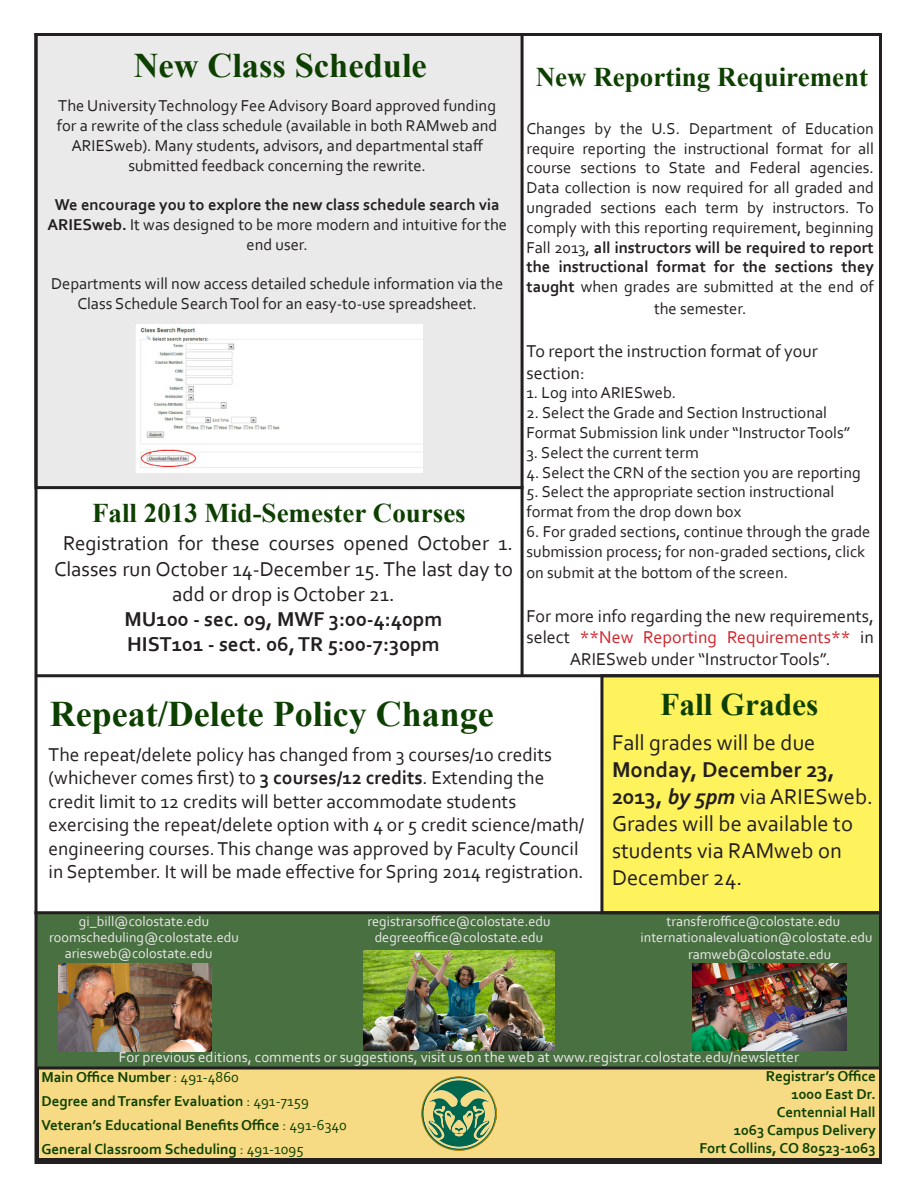
<style>
.page{position:relative;width:918px;height:1188px;background:#fff}
.page>*{position:absolute;margin:0;border:0;box-sizing:border-box;transform-origin:0 0}
.Titles{font:700 36px "Times New Roman";color:#0d4000}
.Titles-2{font:700 34.5px "Times New Roman";color:#0d4000}
.Titles-3{font:700 31.5px "Times New Roman";color:#0d4000}
.Titles-4{font:700 27px "Times New Roman";color:#0d4000}
.Body{font:22.5px/27px "Corbel";color:#231f20}
.Body-2{font:21px/25.2px "Corbel";color:#231f20;text-align:center}
.Body-3{font:700 21px "Corbel";color:#231f20}
.Body-4{font:19.5px/23.4px "Corbel";color:#231f20}
.Body-5{font:18px/21.6px "Corbel";color:#231f20}
.Body-6{font:16.5px/19.8px "Corbel";color:#231f20}
.Body-7{font:700 16.5px/19.8px "Corbel";color:#231f20;text-align:center}
.Bullets{font:700 15px "Corbel";color:#0d4000}
.Bullets-2{font:15px "Corbel";color:#eaeaea}
.Body-8{font:700 15px "Corbel";color:#0d4000}
.Bullets-3{font:14.25px "Corbel";color:#eaeaea}
.s1{font-weight:400}
.s2{font-weight:700}
.s3{color:#d1232a}
.s4{font-weight:700;font-style:italic}
</style>
<div class="page">
<div style="left:36px;top:913px;width:846px;height:248px;background:#497040"></div>
<div style="left:38px;top:1068px;width:842px;height:92px;background:#f6db84"></div>
<div style="left:36px;top:1066px;width:846px;height:95px;border:3px solid #231f20"></div>
<div style="left:36px;top:34px;width:486px;height:454px;background:#eaeaea"></div>
<img style="left:693px;top:963px;width:153px;height:88px">
<img style="left:363px;top:950px;width:192px;height:101px">
<img style="left:58px;top:963px;width:154px;height:88px">
<div style="left:602px;top:676px;width:278px;height:237px;background:#fff35d"></div>
<div style="left:600px;top:674px;width:282px;height:240px;border:3px solid #231f20"></div>
<svg style="left:34px;top:33px;width:4px;height:1131px;background:#484545"></svg>
<hr style="left:879px;top:33px;width:3px;height:1131px;background:#231f20">
<hr style="left:35px;top:33px;width:847px;height:3px;background:#231f20">
<hr style="left:36px;top:1161px;width:846px;height:3px;background:#231f20">
<hr style="left:36px;top:674px;width:846px;height:3px;background:#231f20">
<img style="left:422px;top:1076px;width:74px;height:75px">
<hr style="left:34px;top:911px;width:846px;height:3px;background:#231f20">
<hr style="left:521px;top:486px;width:3px;height:189px;background:#231f20">
<img style="left:136px;top:324px;width:286px;height:148px">
<p class="Titles-2" style="left:134px;top:42px;width:295px">New Class Schedule</p>
<p class="Body-6" style="left:57px;top:95px;width:442px;text-align:center">The University Technology Fee Advisory Board approved funding for a rewrite of the class schedule (available in both RAMweb and ARIESweb). Many students, advisors, and departmental staff submitted feedback concerning the rewrite.</p>
<p class="Body-7" style="left:47px;top:194px;width:461px">We encourage you to explore the new class schedule search via<br>ARIESweb. <span class="s1">It was designed to be more modern and intuitive for the end user.</span></p>
<p class="Body-6" style="left:51px;top:274px;width:454px;text-align:center">Departments will now access detailed schedule information via the<br>Class Schedule Search Tool for an easy-to-use spreadsheet.</p>
<p class="Titles-4" style="left:92px;top:494px;width:375px">Fall 2013 Mid-Semester Courses</p>
<p class="Body-2" style="left:54px;top:530px;width:460px">Registration for these courses opened October 1.<br>Classes run October 14-December 15. The last day to add or drop is October 21.</p>
<p class="Body-3" style="left:125px;top:606px;width:319px">MU100 - sec. 09, MWF 3:00-4:40pm</p>
<p class="Body-3" style="left:127px;top:631px;width:314px">HIST101 - sect. 06, TR 5:00-7:30pm</p>
<p class="Titles-4" style="left:536px;top:58px;width:334px">New Reporting Requirement</p>
<p class="Body-6" style="left:526px;top:118px;width:349px;text-align:justify">Changes by the U.S. Department of Education require reporting the instructional format for all course sections to State and Federal agencies.<br>Data collection is now required for all graded and ungraded sections each term by instructors. To comply with this reporting requirement, beginning Fall 2013, <span class="s2">all instructors will be required to report the instructional format for the sections they taught</span> when grades are submitted at the end of</p>
<p class="Body-6" style="left:654px;top:298px;width:94px">the semester.</p>
<p class="Body-5" style="left:526px;top:340px;width:293px">To report the instruction format of your section:</p>
<p class="Body-6" style="left:526px;top:383px;width:151px">1. Log into ARIESweb.</p>
<p class="Body-6" style="left:526px;top:402px;width:325px">2. Select the Grade and Section Instructional<br>Format Submission link under “Instructor Tools”</p>
<p class="Body-6" style="left:526px;top:442px;width:174px">3. Select the current term</p>
<p class="Body-6" style="left:526px;top:462px;width:336px">4. Select the CRN of the section you are reporting</p>
<p class="Body-6" style="left:526px;top:482px;width:309px">5. Select the appropriate section instructional format from the drop down box</p>
<p class="Body-6" style="left:526px;top:521px;width:345px">6. For graded sections, continue through the grade submission process; for non-graded sections, click</p>
<p class="Body-6" style="left:526px;top:563px;width:263px">on submit at the bottom of the screen.</p>
<p class="Body-5" style="left:526px;top:604px;width:349px;text-align:center">For more info regarding the new requirements, select <span class="s3">**New Reporting Requirements**</span> in<br>ARIESweb under “Instructor Tools”.</p>
<p class="Titles" style="left:50px;top:689px;width:445px">Repeat/Delete Policy Change</p>
<p class="Body-4" style="left:49px;top:742px;width:537px">The repeat/delete policy has changed from 3 courses/10 credits (whichever comes first) to <span class="s2">3 courses/12 credits</span>. Extending the credit limit to 12 credits will better accommodate students exercising the repeat/delete option with 4 or 5 credit science/math/ engineering courses. This change was approved by Faculty Council in September. It will be made effective for Spring 2014 registration.</p>
<p class="Bullets-3" style="left:79px;top:913px;width:132px">gi_bill@colostate.edu</p>
<p class="Bullets-3" style="left:367px;top:913px;width:185px">registrarsoffice@colostate.edu</p>
<p class="Titles-3" style="left:660px;top:682px;width:160px">Fall Grades</p>
<p class="Body" style="left:612px;top:729px;width:263px">Fall grades will be due<br><span class="s2">Monday, December 23,<br>2013,</span> <span class="s4">by 5pm</span> via ARIESweb.<br>Grades will be available to students via RAMweb on<br>December 24.</p>
<p class="Bullets-3" style="left:666px;top:913px;width:175px">transferoffice@colostate.edu</p>
<p class="Bullets-3" style="left:49px;top:929px;width:191px">roomscheduling@colostate.edu</p>
<p class="Bullets-3" style="left:375px;top:929px;width:170px">degreeoffice@colostate.edu</p>
<p class="Bullets-3" style="left:641px;top:929px;width:234px">internationalevaluation@colostate.edu</p>
<p class="Bullets-3" style="left:65px;top:944px;width:149px">ariesweb@colostate.edu</p>
<p class="Bullets-3" style="left:688px;top:945px;width:145px">ramweb@colostate.edu</p>
<p class="Bullets-2" style="left:119px;top:1048px;width:682px">For previous editions, comments or suggestions, visit us on the web at www.registrar.colostate.edu/newsletter</p>
<p class="Bullets" style="left:41px;top:1068px;width:199px">Main Office Number <span class="s1">: 491-4860</span></p>
<p class="Bullets" style="left:41px;top:1092px;width:269px">Degree and Transfer Evaluation <span class="s1">: 491-7159</span></p>
<p class="Bullets" style="left:41px;top:1116px;width:307px">Veteran’s Educational Benefits Office <span class="s1">: 491-6340</span></p>
<p class="Bullets" style="left:41px;top:1140px;width:264px">General Classroom Scheduling <span class="s1">: 491-1095</span></p>
<p class="Body-8" style="left:766px;top:1066px;width:111px">Registrar’s Office</p>
<p class="Body-8" style="left:791px;top:1084px;width:86px">1000 East Dr.</p>
<p class="Body-8" style="left:777px;top:1102px;width:100px">Centennial Hall</p>
<p class="Body-8" style="left:734px;top:1120px;width:143px">1063 Campus Delivery</p>
<p class="Body-8" style="left:700px;top:1138px;width:178px">Fort Collins, CO 80523-1063</p>
</div>
